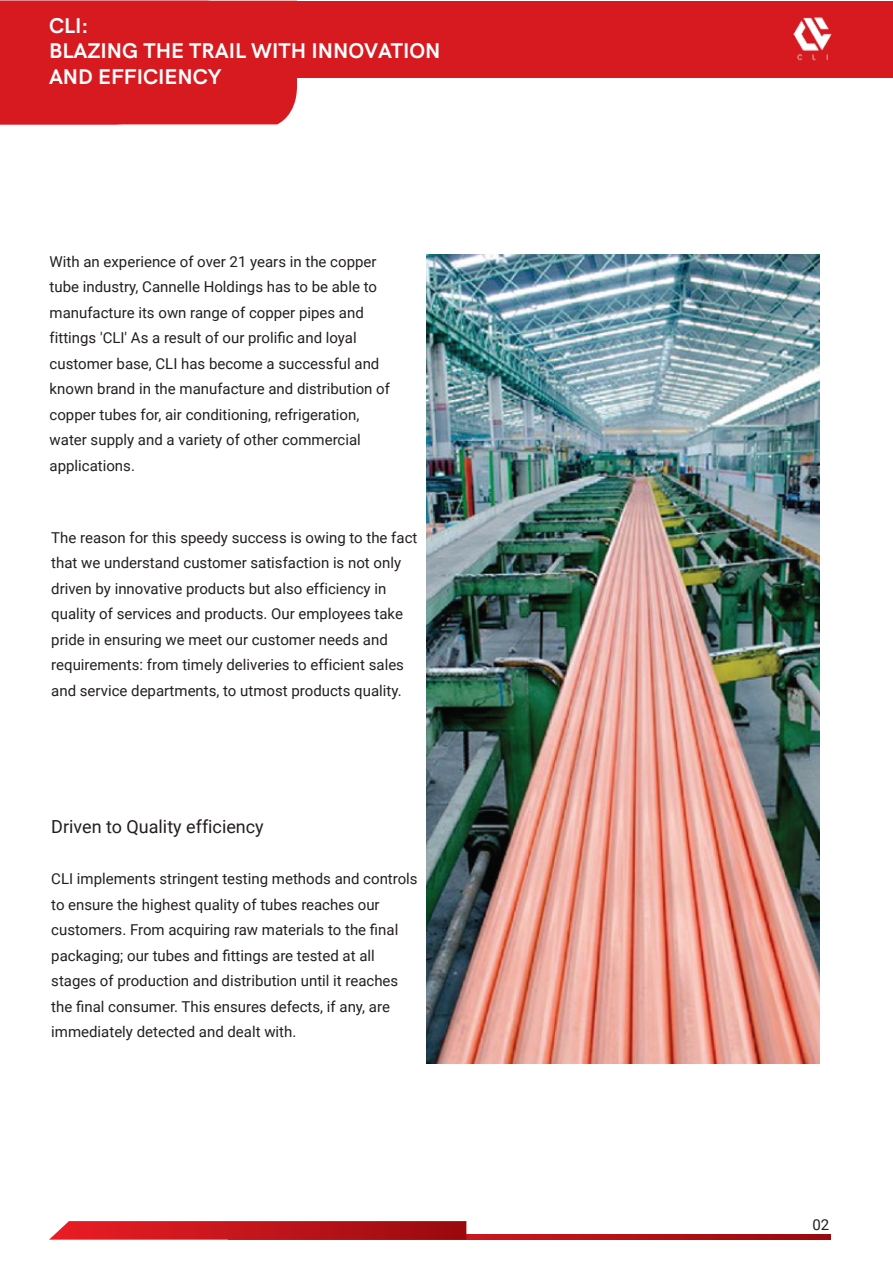
<style>
.page{position:relative;width:893px;height:1263px;background:#fff}
.page>*{position:absolute;margin:0;border:0;box-sizing:border-box;transform-origin:0 0}
.t1{font:700 21.15px/25.5px "HK Grotesk";color:#fff}
.t2{font:18px "Roboto";color:#231f20}
.t3{font:15px/25.5px "Roboto";color:#231f20}
</style>
<div class="page">
<div style="left:0;top:1px;width:893px;height:77px;background:#d71920"></div>
<div style="left:0;top:78px;width:297px;height:46px;background:#d71920"></div>
<svg style="left:466px;top:1235px;width:364px;height:4px"></svg>
<svg style="left:50px;top:1221px;width:416px;height:18px;background:#c21a20"></svg>
<img style="left:793px;top:17px;width:39px;height:44px">
<img style="left:426px;top:255px;width:393px;height:808px">
<h1 class="t1" style="left:49px;top:11px;width:393px">CLI:<br>BLAZING THE TRAIL WITH INNOVATION<br>AND EFFICIENCY</h1>
<p class="t3" style="left:50px;top:248px;width:342px">With an experience of over 21 years in the copper tube industry, Cannelle Holdings has to be able to manufacture its own range of copper pipes and fittings 'CLI' As a result of our prolific and loyal customer base, CLI has become a successful and known brand in the manufacture and distribution of copper tubes for, air conditioning, refrigeration, water supply and a variety of other commercial applications.</p>
<p class="t3" style="left:51px;top:524px;width:368px">The reason for this speedy success is owing to the fact that we understand customer satisfaction is not only driven by innovative products but also efficiency in quality of services and products. Our employees take pride in ensuring we meet our customer needs and requirements: from timely deliveries to efficient sales and service departments, to utmost products quality.</p>
<p class="t2" style="left:51px;top:814px;width:214px">Driven to Quality efficiency</p>
<p class="t3" style="left:51px;top:865px;width:368px">CLI implements stringent testing methods and controls to ensure the highest quality of tubes reaches our customers. From acquiring raw materials to the final packaging; our tubes and fittings are tested at all stages of production and distribution until it reaches the final consumer. This ensures defects, if any, are immediately detected and dealt with.</p>
<p class="t3" style="left:812px;top:1212px;width:18px">02</p>
</div>
